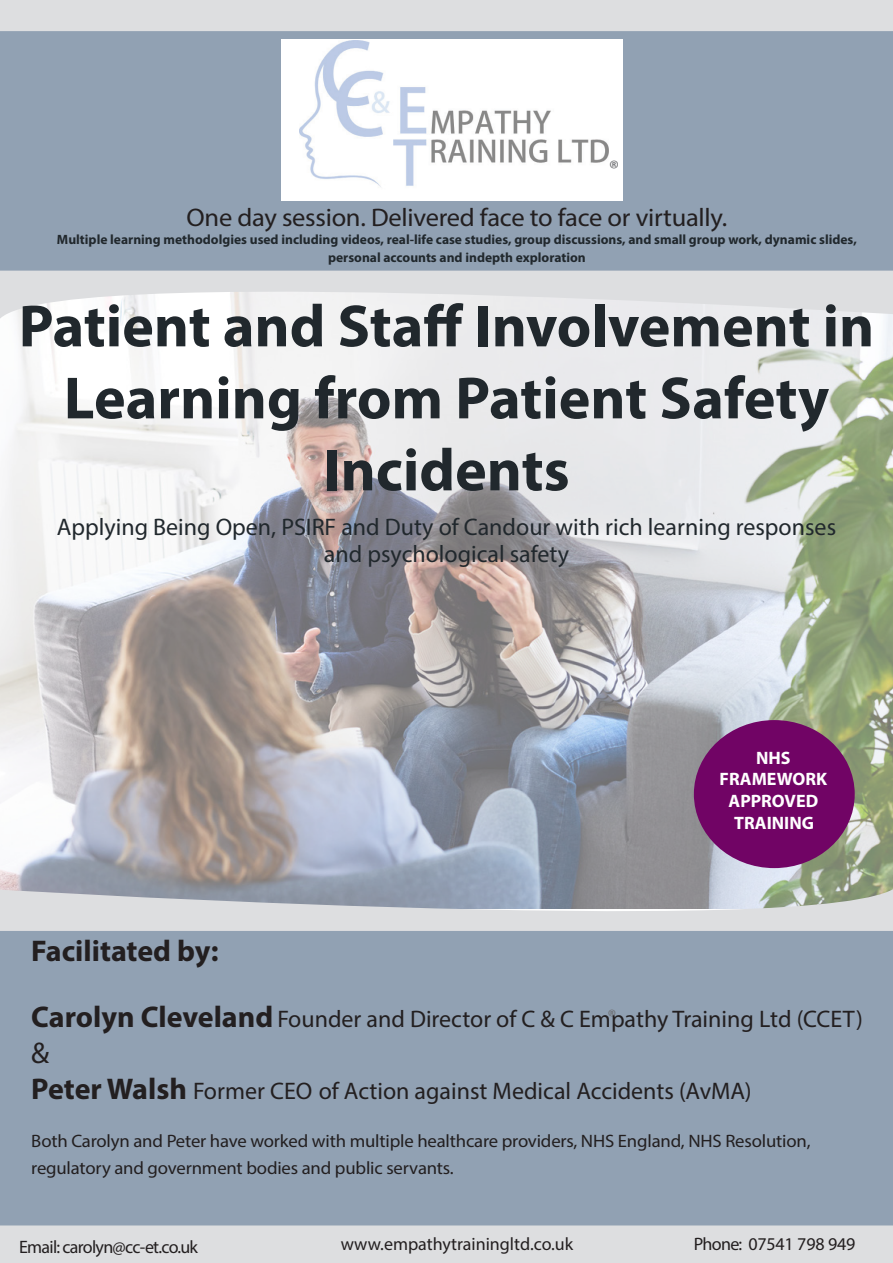
<style>
.page{position:relative;width:893px;height:1263px;background:#fff}
.page>*{position:absolute;margin:0;border:0;box-sizing:border-box;transform-origin:0 0}
.t1{font:700 60px/72px "Myriad Pro";color:#21282d;text-align:center}
.t2{font:700 30px "Myriad Pro";color:#231f20}
.t3{font:30px "Myriad Pro";color:#231f20}
.t4{font:25.5px "Myriad Pro";letter-spacing:-.01em;color:#231f20;scale:1.04 1}
.t5{font:24px "Myriad Pro";color:#231f20}
.t6{font:24px "Myriad Pro";color:#21282d}
.t7{font:21px "Calibri";color:#6c6d70}
.t8{font:18px/27px "Myriad Pro";letter-spacing:-.01em;color:#231f20;scale:1.04 1}
.t9{font:18px "Myriad Pro";letter-spacing:-.01em;color:#231f20}
.t10{font:700 18px/21.6px "Myriad Pro";color:#fff;text-align:center}
.t11{font:18px "Myriad Pro";letter-spacing:-.04em;color:#231f20}
.t12{font:18px "Calibri";color:#6c6d70}
.t13{font:700 13.5px/18px "Myriad Pro";color:#21282d;text-align:center}
.s1{font-weight:700;font-size:30px}
</style>
<div class="page">
<img style="left:0;top:318px;width:893px;height:568px">
<div style="left:0;top:931px;width:893px;height:332px;background:#91a1b3"></div>
<div style="left:0;top:1225px;width:893px;height:38px;background:#dddee0"></div>
<div style="left:0;top:30px;width:893px;height:246px;background:#91a1b3"></div>
<div style="left:0;top:0;width:893px;height:31px;background:#dddee0"></div>
<svg style="left:0;top:270px;width:893px;height:48px;fill:#dddee0"></svg>
<svg style="left:0;top:886px;width:893px;height:45px;background:#c1c5c9"></svg>
<div style="left:281px;top:39px;width:341px;height:162px;background:#fff"></div>
<img style="left:300px;top:40px;width:309px;height:147px">
<div style="left:698px;top:724px;width:153px;height:140px;background:#710465;border-radius:50%"></div>
<div style="left:694px;top:720px;width:161px;height:148px;border:8px solid #710465;border-radius:50%"></div>
<p class="t7" style="left:609px;top:154px;width:12px">®</p>
<p class="t4" style="left:187px;top:202px;width:521px">One day session. Delivered face to face or virtually.</p>
<p class="t13" style="left:57px;top:230px;width:801px">Multiple learning methodolgies used including videos, real-life case studies, group discussions, and small group work, dynamic slides, personal accounts and indepth exploration</p>
<p class="t1" style="left:19px;top:288px;width:857px">Patient and Staff Involvement in<br>Learning from Patient Safety</p>
<p class="t1" style="left:323px;top:432px;width:248px">Incidents</p>
<p class="t6" style="left:57px;top:512px;width:781px">Applying Being Open, PSIRF and Duty of Candour with rich learning responses</p>
<p class="t6" style="left:324px;top:539px;width:247px">and psychological safety</p>
<p class="t10" style="left:756px;top:746px;width:36px">NHS</p>
<p class="t10" style="left:720px;top:768px;width:109px">FRAMEWORK<br>APPROVED</p>
<p class="t10" style="left:734px;top:811px;width:81px">TRAINING</p>
<p class="t2" style="left:31px;top:932px;width:189px">Facilitated by:</p>
<p class="t5" style="left:31px;top:1004px;width:833px"><span class="s1">Carolyn Cleveland</span> Founder and Director of C &amp; C Empathy Training Ltd (CCET)</p>
<p class="t3" style="left:31px;top:1035px;width:20px">&amp;</p>
<p class="t5" style="left:31px;top:1076px;width:722px"><span class="s1">Peter Walsh</span> Former CEO of Action against Medical Accidents (AvMA)</p>
<p class="t12" style="left:607px;top:1003px;width:11px">®</p>
<p class="t8" style="left:31px;top:1127px;width:751px">Both Carolyn and Peter have worked with multiple healthcare providers, NHS England, NHS Resolution, regulatory and government bodies and public servants.</p>
<p class="t11" style="left:19px;top:1235px;width:180px">Email: carolyn@cc-et.co.uk</p>
<p class="t9" style="left:341px;top:1233px;width:234px">www.empathytrainingltd.co.uk</p>
<p class="t9" style="left:694px;top:1233px;width:163px">Phone: 07541 798 949</p>
</div>
